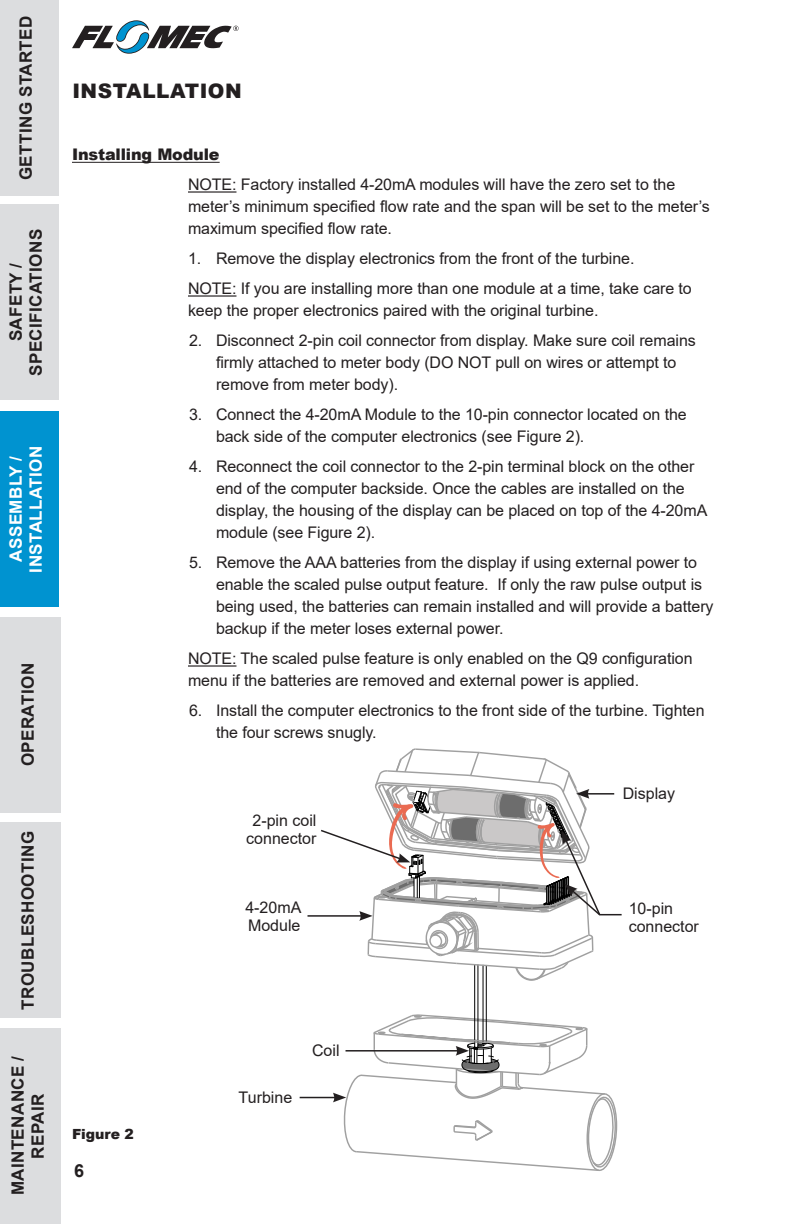
<style>
.page{position:relative;width:792px;height:1224px;background:#fff}
.page>*{position:absolute;margin:0;border:0;box-sizing:border-box;transform-origin:0 0}
.Section_Head_English{font:900 20px "Arial";letter-spacing:.025em;color:#231f20}
.t1{font:700 18px "Arial";color:#231f20}
.Tabs{font:700 17px/20px "Arial";letter-spacing:.025em;color:#231f20;text-align:center}
.Tabs-2{font:700 17px/20px "Arial";letter-spacing:.025em;color:#fff;text-align:center}
.Body_English{font:16px/22px "Arial";letter-spacing:-.005em;color:#231f20}
.Body_Arial{font:16px/18px "Arial";color:#231f20}
.Sub_Head_English{font:900 16px "Arial";letter-spacing:-.01em;color:#231f20}
.Figure_Caption_Engli{font:900 14px "Arial";letter-spacing:-.005em;color:#231f20}
</style>
<div class="page">
<div style="left:0;top:411px;width:59px;height:196px;background:#0093d0"></div>
<div style="left:0;top:0;width:59px;height:196px;background:#dcdddf"></div>
<svg style="left:72px;top:20px;width:167px;height:34px"></svg>
<div style="left:0;top:204px;width:59px;height:196px;background:#dcdddf"></div>
<div style="left:0;top:1028px;width:61px;height:196px;background:#dcdddf"></div>
<div style="left:0;top:822px;width:61px;height:196px;background:#dcdddf"></div>
<div style="left:0;top:617px;width:61px;height:196px;background:#dcdddf"></div>
<hr style="left:72px;top:162px;width:148px;height:1px;background:#231f20">
<hr style="left:188px;top:191px;width:48px;height:2px;background:#231f20">
<hr style="left:188px;top:295px;width:48px;height:2px;background:#231f20">
<hr style="left:188px;top:665px;width:48px;height:2px;background:#231f20">
<hr style="left:483px;top:965px;width:1px;height:78px;background:#000">
<hr style="left:486px;top:965px;width:1px;height:78px;background:#000">
<hr style="left:478px;top:965px;width:1px;height:82px;background:#000">
<hr style="left:474px;top:965px;width:1px;height:82px;background:#000">
<hr style="left:308px;top:915px;width:54px;height:2px;background:#231f20">
<hr style="left:300px;top:1097px;width:36px;height:1px;background:#231f20">
<svg style="left:333px;top:1014px;width:285px;height:157px"></svg>
<svg style="left:319px;top:748px;width:303px;height:234px"></svg>
<p class="Tabs" style="left:16px;top:180px;width:166px;rotate:-90deg">GETTING STARTED</p>
<p class="Tabs" style="left:6px;top:376px;width:148px;rotate:-90deg">SAFETY /<br>SPECIFICATIONS</p>
<p class="Tabs-2" style="left:6px;top:573px;width:128px;rotate:-90deg">ASSEMBLY /<br>INSTALLATION</p>
<p class="Tabs" style="left:18px;top:766px;width:105px;rotate:-90deg">OPERATION</p>
<p class="Tabs" style="left:18px;top:1010px;width:180px;rotate:-90deg">TROUBLESHOOTING</p>
<p class="Tabs" style="left:8px;top:1195px;width:141px;rotate:-90deg">MAINTENANCE /<br>REPAIR</p>
<p class="Section_Head_English" style="left:72px;top:77px;width:171px">INSTALLATION</p>
<p class="Sub_Head_English" style="left:72px;top:143px;width:149px">Installing Module</p>
<p class="Body_English" style="left:188px;top:174px;width:523px">NOTE: Factory installed 4-20mA modules will have the zero set to the meter’s minimum specified flow rate and the span will be set to the meter’s maximum specified flow rate.</p>
<p class="Body_English" style="left:188px;top:248px;width:448px">1. Remove the display electronics from the front of the turbine.</p>
<p class="Body_English" style="left:188px;top:278px;width:505px">NOTE: If you are installing more than one module at a time, take care to keep the proper electronics paired with the original turbine.</p>
<p class="Body_English" style="left:216px;top:330px;width:481px;text-indent:-27px">2. Disconnect 2-pin coil connector from display. Make sure coil remains firmly attached to meter body (DO NOT pull on wires or attempt to remove from meter body).</p>
<p class="Body_English" style="left:216px;top:404px;width:472px;text-indent:-27px">3. Connect the 4-20mA Module to the 10-pin connector located on the back side of the computer electronics (see Figure 2).</p>
<p class="Body_English" style="left:216px;top:456px;width:493px;text-indent:-27px">4. Reconnect the coil connector to the 2-pin terminal block on the other end of the computer backside. Once the cables are installed on the display, the housing of the display can be placed on top of the 4-20mA module (see Figure 2).</p>
<p class="Body_English" style="left:216px;top:552px;width:499px;text-indent:-27px">5. Remove the AAA batteries from the display if using external power to enable the scaled pulse output feature. If only the raw pulse output is being used, the batteries can remain installed and will provide a battery backup if the meter loses external power.</p>
<p class="Body_English" style="left:188px;top:648px;width:506px">NOTE: The scaled pulse feature is only enabled on the Q9 configuration menu if the batteries are removed and external power is applied.</p>
<p class="Body_English" style="left:216px;top:700px;width:490px;text-indent:-27px">6. Install the computer electronics to the front side of the turbine. Tighten the four screws snugly.</p>
<p class="Figure_Caption_Engli" style="left:72px;top:1124px;width:63px">Figure 2</p>
<p class="t1" style="left:74px;top:1158px;width:12px">6</p>
<p class="Body_Arial" style="left:246px;top:812px;width:72px;text-align:center">2-pin coil connector</p>
<p class="Body_Arial" style="left:245px;top:898px;width:58px">4-20mA<br>Module</p>
<p class="Body_Arial" style="left:239px;top:1088px;width:55px">Turbine</p>
<p class="Body_Arial" style="left:312px;top:1041px;width:29px">Coil</p>
<p class="Body_Arial" style="left:623px;top:785px;width:54px">Display</p>
<p class="Body_Arial" style="left:629px;top:899px;width:72px">10-pin connector</p>
</div>
